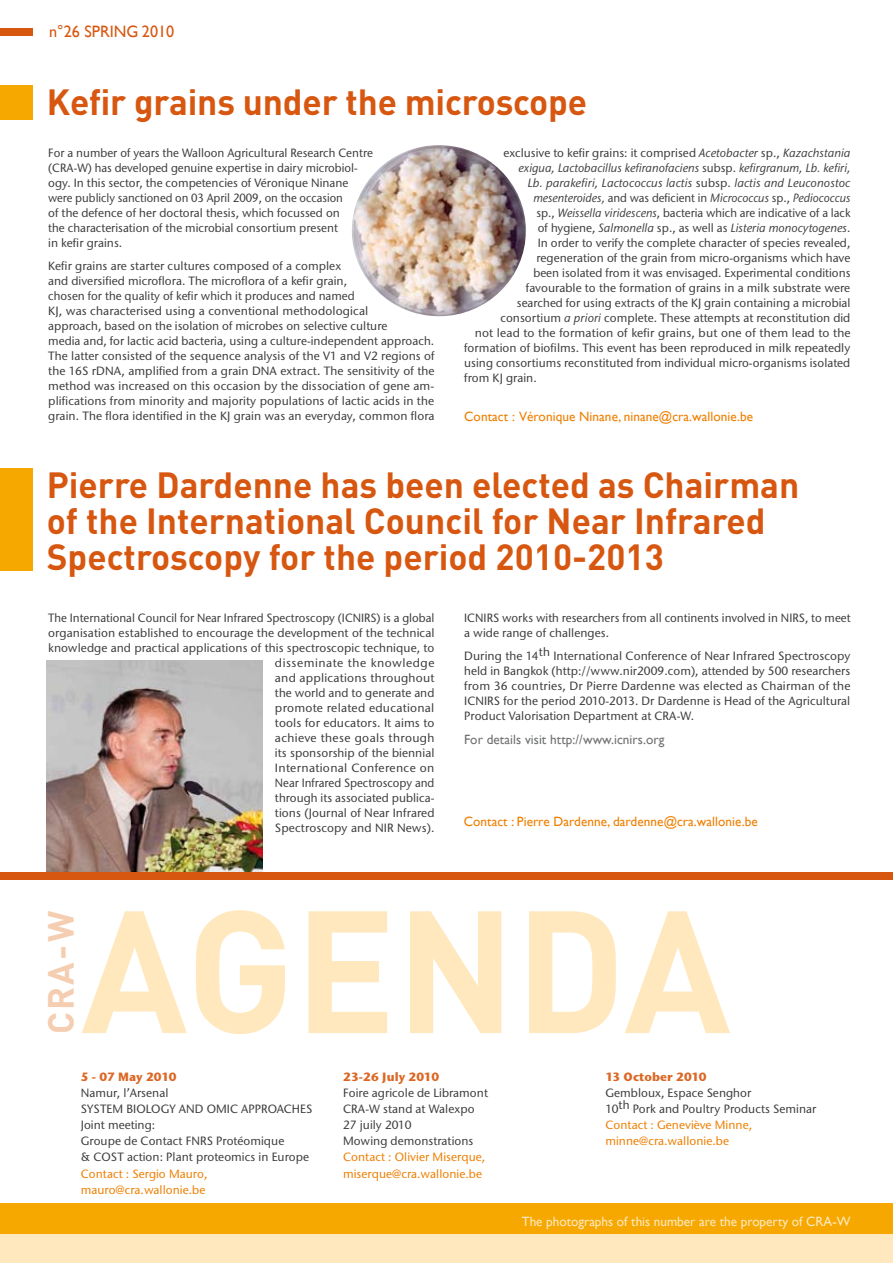
<style>
.page{position:relative;width:893px;height:1263px;background:#fff}
.page>*{position:absolute;margin:0;border:0;box-sizing:border-box;transform-origin:0 0}
.t1{font:700 171px "DIN";color:#ffe8bd}
.t2{font:700 36px/36px "DIN";color:#d75710}
.t3{font:700 36px "DIN";color:#f5ceb1}
.t4{font:16.5px "Gill Sans";color:#d75710}
.t5{font:13.5px "Gill Sans";letter-spacing:.005em;color:#ee7f00}
.t6{font:13.5px "Gill Sans";color:#ffe8bd}
.t7{font:13.5px "Gill Sans";letter-spacing:.005em;color:#707173}
.t8{font:500 12px/15px "ITC Stone Sans";letter-spacing:.005em;color:#3e3e40}
.t9{font:500 12px/15px "ITC Stone Sans";letter-spacing:.005em;color:#3e3e40;text-align:right;scale:.95 1}
.t10{font:500 12px/15px "ITC Stone Sans";letter-spacing:.005em;color:#3e3e40;scale:.96 1}
.t11{font:500 12px/16.2px "ITC Stone Sans";letter-spacing:.005em;color:#ee7f00}
.t12{font:italic 12px "ITC Stone Sans";letter-spacing:.005em;color:#3e3e40}
.t13{font:italic 12px "ITC Stone Sans";letter-spacing:.005em;color:#3e3e40;scale:.96 1}
.t14{font:italic 12px "ITC Stone Sans";letter-spacing:.005em;color:#3e3e40;scale:.94 1}
.t15{font:700 12px "ITC Stone Sans";letter-spacing:.005em;color:#dc6826}
.t16{font:700 12px "ITC Stone Sans";letter-spacing:-.015em;color:#dc6826}
.s1{font-weight:400;font-style:italic}
.s2{font-weight:500;font-style:normal}
</style>
<div class="page">
<div style="left:0;top:85px;width:32px;height:35px;background:#f6a800"></div>
<div style="left:0;top:1203px;width:893px;height:60px;background:#ffe8bd"></div>
<div style="left:0;top:1203px;width:893px;height:31px;background:#f6a800"></div>
<div style="left:0;top:28px;width:33px;height:8px;background:#d75710"></div>
<div style="left:0;top:468px;width:32px;height:102px;background:#f6a800"></div>
<img style="left:352px;top:145px;width:174px;height:171px">
<img style="left:46px;top:660px;width:216px;height:212px">
<div style="left:0;top:872px;width:893px;height:7px;background:#d75710"></div>
<h3 class="t4" style="left:49px;top:22px;width:127px">n°26 SPRING 2010</h3>
<h2 class="t2" style="left:47px;top:83px;width:542px">Kefir grains under the microscope</h2>
<p class="t10" style="left:48px;top:145px;width:340px">For a number of years the Walloon Agricultural Research Centre (CRA-W) has developed genuine expertise in dairy microbiol&shy;ogy. In this sector, the competencies of Véronique Ninane were publicly sanctioned on 03 April 2009, on the occasion<br>of the defence of her doctoral thesis, which focussed on<br>the characterisation of the microbial consortium present<br>in kefir grains.</p>
<p class="t8" style="left:48px;top:259px;width:388px">Kefir grains are starter cultures composed of a complex<br>and diversified microflora. The microflora of a kefir grain,<br>chosen for the quality of kefir which it produces and named<br>KJ, was characterised using a conventional methodological<br>approach, based on the isolation of microbes on selective culture<br>media and, for lactic acid bacteria, using a culture-independent approach.<br>The latter consisted of the sequence analysis of the V1 and V2 regions of the 16S rDNA, amplified from a grain DNA extract. The sensitivity of the method was increased on this occasion by the dissociation of gene am&shy;plifications from minority and majority populations of lactic acids in the grain. The flora identified in the KJ grain was an everyday, common flora</p>
<p class="t8" style="left:503px;top:145px;width:349px">exclusive to kefir grains: it comprised <span class="s1">Acetobacter</span> sp., <span class="s1">Kazachstania</span></p>
<p class="t13" style="left:518px;top:161px;width:347px">exigua, Lactobacillus kefiranofaciens <span class="s2">subsp.</span> kefirgranum, Lb. kefiri,</p>
<p class="t12" style="left:527px;top:176px;width:324px">Lb. parakefiri, Lactococcus lactis <span class="s2">subsp.</span> lactis and Leuconostoc</p>
<p class="t14" style="left:533px;top:191px;width:339px">mesenteroides, <span class="s2">and was deficient in</span> Micrococcus <span class="s2">sp.,</span> Pediococcus</p>
<p class="t9" style="left:536px;top:205px;width:332px">sp., <span class="s1">Weissella viridescens</span>, bacteria which are indicative of a lack</p>
<p class="t12" style="left:538px;top:221px;width:314px"><span class="s2">of hygiene,</span> Salmonella <span class="s2">sp., as well as</span> Listeria monocytogenes<span class="s2">.</span></p>
<p class="t8" style="left:538px;top:235px;width:314px">In order to verify the complete character of species revealed,</p>
<p class="t8" style="left:536px;top:250px;width:315px">regeneration of the grain from micro-organisms which have</p>
<p class="t8" style="left:533px;top:265px;width:319px">been isolated from it was envisaged. Experimental conditions</p>
<p class="t8" style="left:526px;top:280px;width:326px">favourable to the formation of grains in a milk substrate were</p>
<p class="t8" style="left:517px;top:295px;width:335px">searched for using extracts of the KJ grain containing a microbial</p>
<p class="t8" style="left:500px;top:310px;width:351px">consortium <span class="s1">a priori</span> complete. These attempts at reconstitution did</p>
<p class="t8" style="left:475px;top:325px;width:377px">not lead to the formation of kefir grains, but one of them lead to the</p>
<p class="t8" style="left:464px;top:340px;width:388px">formation of biofilms. This event has been reproduced in milk repeatedly</p>
<p class="t8" style="left:464px;top:355px;width:387px">using consortiums reconstituted from individual micro-organisms isolated</p>
<p class="t8" style="left:464px;top:370px;width:74px">from KJ grain.</p>
<p class="t5" style="left:464px;top:409px;width:290px">Contact : Véronique Ninane, ninane@cra.wallonie.be</p>
<h2 class="t2" style="left:47px;top:465px;width:754px">Pierre Dardenne has been elected as Chairman of the International Council for Near Infrared<br>Spectroscopy for the period 2010-2013</h2>
<p class="t9" style="left:48px;top:610px;width:408px">The International Council for Near Infrared Spectroscopy (ICNIRS) is a global organisation established to encourage the development of the technical knowledge and practical applications of this spectroscopic technique, to disseminate the knowledge<br>and applications throughout<br>the world and to generate and<br>promote related educational<br>tools for educators. It aims to<br>achieve these goals through<br>its sponsorship of the biennial<br>International Conference on<br>Near Infrared Spectroscopy and<br>through its associated publica-<br>tions (Journal of Near Infrared<br>Spectroscopy and NIR News).</p>
<p class="t10" style="left:464px;top:610px;width:404px">ICNIRS works with researchers from all continents involved in NIRS, to meet a wide range of challenges.</p>
<p class="t8" style="left:464px;top:649px;width:388px;text-align:justify">During the 14th International Conference of Near Infrared Spectroscopy held in Bangkok (http://www.nir2009.com), attended by 500 researchers from 36 countries, Dr Pierre Dardenne was elected as Chairman of the ICNIRS for the period 2010-2013. Dr Dardenne is Head of the Agricultural Product Valorisation Department at CRA-W.</p>
<p class="t7" style="left:464px;top:731px;width:202px">For details visit http://www.icnirs.org</p>
<p class="t5" style="left:464px;top:813px;width:296px">Contact : Pierre Dardenne, dardenne@cra.wallonie.be</p>
<h2 class="t3" style="left:37px;top:1034px;width:125px;rotate:-90deg">CRA-W</h2>
<h1 class="t1" style="left:81px;top:859px;width:652px">AGENDA</h1>
<p class="t16" style="left:81px;top:1069px;width:97px">5 - 07 May 2010</p>
<p class="t8" style="left:81px;top:1084px;width:233px;line-height:16.2px">Namur, l’Arsenal<br>SYSTEM BIOLOGY AND OMIC APPROACHES<br>Joint meeting:<br>Groupe de Contact FNRS Protéomique<br>&amp; COST action: Plant proteomics in Europe</p>
<p class="t11" style="left:81px;top:1165px;width:128px">Contact : Sergio Mauro, mauro@cra.wallonie.be</p>
<p class="t15" style="left:343px;top:1069px;width:98px">23-26 July 2010</p>
<p class="t8" style="left:343px;top:1084px;width:146px;line-height:16.2px">Foire agricole de Libramont<br>CRA-W stand at Walexpo<br>27 juily 2010<br>Mowing demonstrations</p>
<p class="t11" style="left:343px;top:1149px;width:144px">Contact : Olivier Miserque, miserque@cra.wallonie.be</p>
<p class="t15" style="left:605px;top:1069px;width:103px">13 October 2010</p>
<p class="t8" style="left:605px;top:1084px;width:212px;line-height:16.2px">Gembloux, Espace Senghor<br>10th Pork and Poultry Products Seminar</p>
<p class="t11" style="left:605px;top:1117px;width:148px">Contact : Geneviève Minne, minne@cra.wallonie.be</p>
<p class="t6" style="left:522px;top:1213px;width:330px">The photographs of this number are the property of CRA-W</p>
</div>
